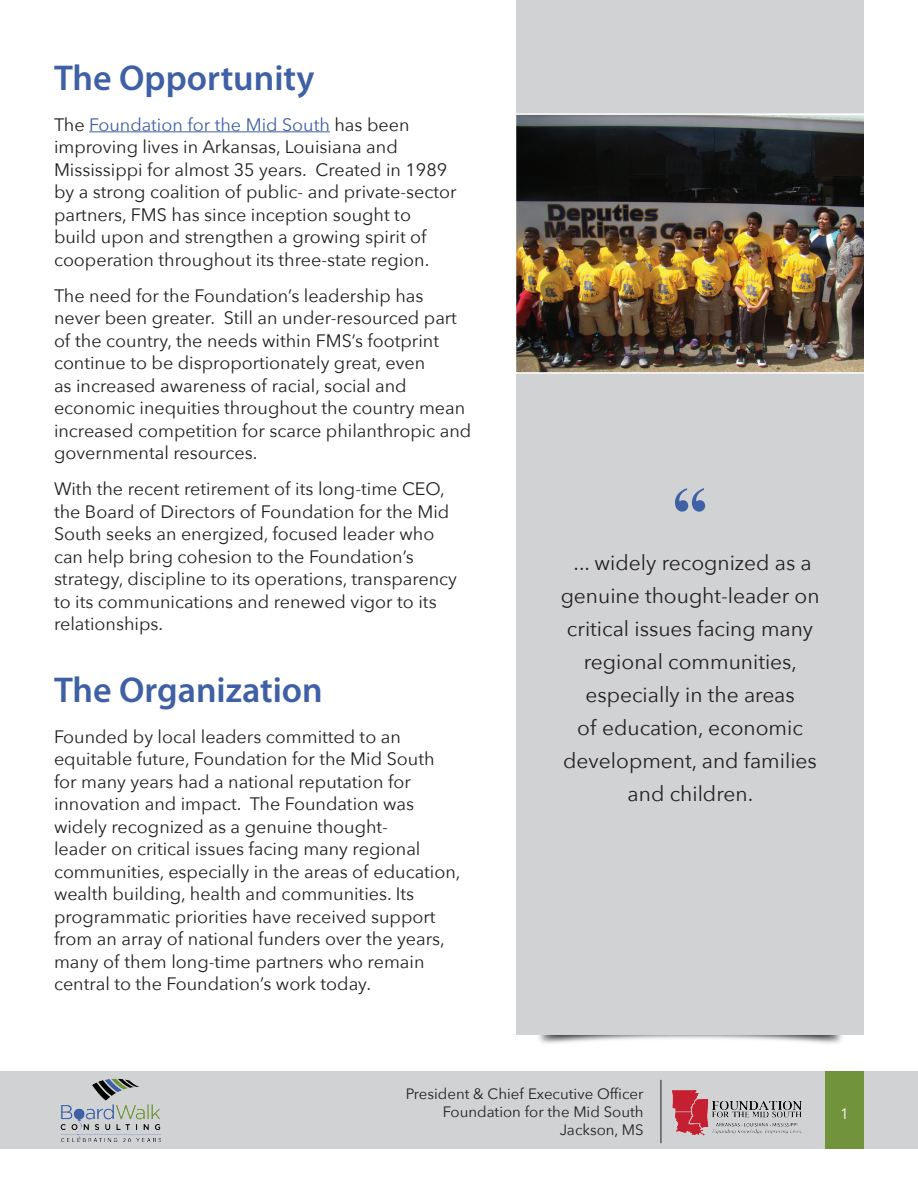
<style>
.page{position:relative;width:918px;height:1188px;background:#fff}
.page>*{position:absolute;margin:0;border:0;box-sizing:border-box;transform-origin:0 0}
.t1{font:700 72px "Times New Roman";color:#3f60a5}
.t2{font:600 36px "Myriad Pro";color:#3f60a5}
.t3{font:21px/33px "Avenir Next";color:#231f20;text-align:center}
.t4{font:18px/22.5px "Avenir Next";color:#231f20}
.t5{font:15px/18px "Avenir Next";color:#231f20;text-align:right}
.t6{font:15px "Avenir Next";color:#fff}
.s1{color:#3f60a5}
</style>
<div class="page">
<img style="left:538px;top:1035px;width:129px;height:9px">
<img style="left:713px;top:1035px;width:129px;height:9px">
<div style="left:0;top:1071px;width:918px;height:78px;background:#d1d2d4"></div>
<div style="left:825px;top:1071px;width:39px;height:78px;background:#70933c"></div>
<div style="left:516px;top:0;width:348px;height:1035px;background:#d1d2d4"></div>
<img style="left:673px;top:1091px;width:129px;height:45px">
<hr style="left:661px;top:1080px;width:1px;height:63px;background:#231f20">
<img style="left:60px;top:1078px;width:101px;height:64px">
<hr style="left:89px;top:131px;width:241px;height:1px;background:#3f60a5">
<img style="left:516px;top:113px;width:348px;height:261px">
<h2 class="t2" style="left:54px;top:55px;width:262px">The Opportunity</h2>
<p class="t4" style="left:54px;top:112px;width:404px">The <span class="s1">Foundation for the Mid South</span> has been improving lives in Arkansas, Louisiana and Mississippi for almost 35 years. Created in 1989 by a strong coalition of public- and private-sector partners, FMS has since inception sought to build upon and strengthen a growing spirit of cooperation throughout its three-state region.</p>
<p class="t4" style="left:54px;top:283px;width:419px">The need for the Foundation’s leadership has never been greater. Still an under-resourced part of the country, the needs within FMS’s footprint continue to be disproportionately great, even<br>as increased awareness of racial, social and economic inequities throughout the country mean increased competition for scarce philanthropic and governmental resources.</p>
<p class="t4" style="left:54px;top:477px;width:405px">With the recent retirement of its long-time CEO, the Board of Directors of Foundation for the Mid South seeks an energized, focused leader who can help bring cohesion to the Foundation’s strategy, discipline to its operations, transparency to its communications and renewed vigor to its relationships.</p>
<h2 class="t2" style="left:54px;top:667px;width:270px">The Organization</h2>
<p class="t4" style="left:54px;top:725px;width:408px">Founded by local leaders committed to an equitable future, Foundation for the Mid South for many years had a national reputation for innovation and impact. The Foundation was widely recognized as a genuine thought-<br>leader on critical issues facing many regional communities, especially in the areas of education, wealth building, health and communities. Its programmatic priorities have received support from an array of national funders over the years, many of them long-time partners who remain central to the Foundation’s work today.</p>
<h1 class="t1" style="left:672px;top:463px;width:37px">“</h1>
<p class="t3" style="left:561px;top:545px;width:260px">... widely recognized as a genuine thought-leader on critical issues facing many regional communities, especially in the areas<br>of education, economic development, and families and children.</p>
<p class="t5" style="left:406px;top:1084px;width:239px">President &amp; Chief Executive Officer<br>Foundation for the Mid South<br>Jackson, MS</p>
<p class="t6" style="left:840px;top:1102px;width:10px">1</p>
</div>
